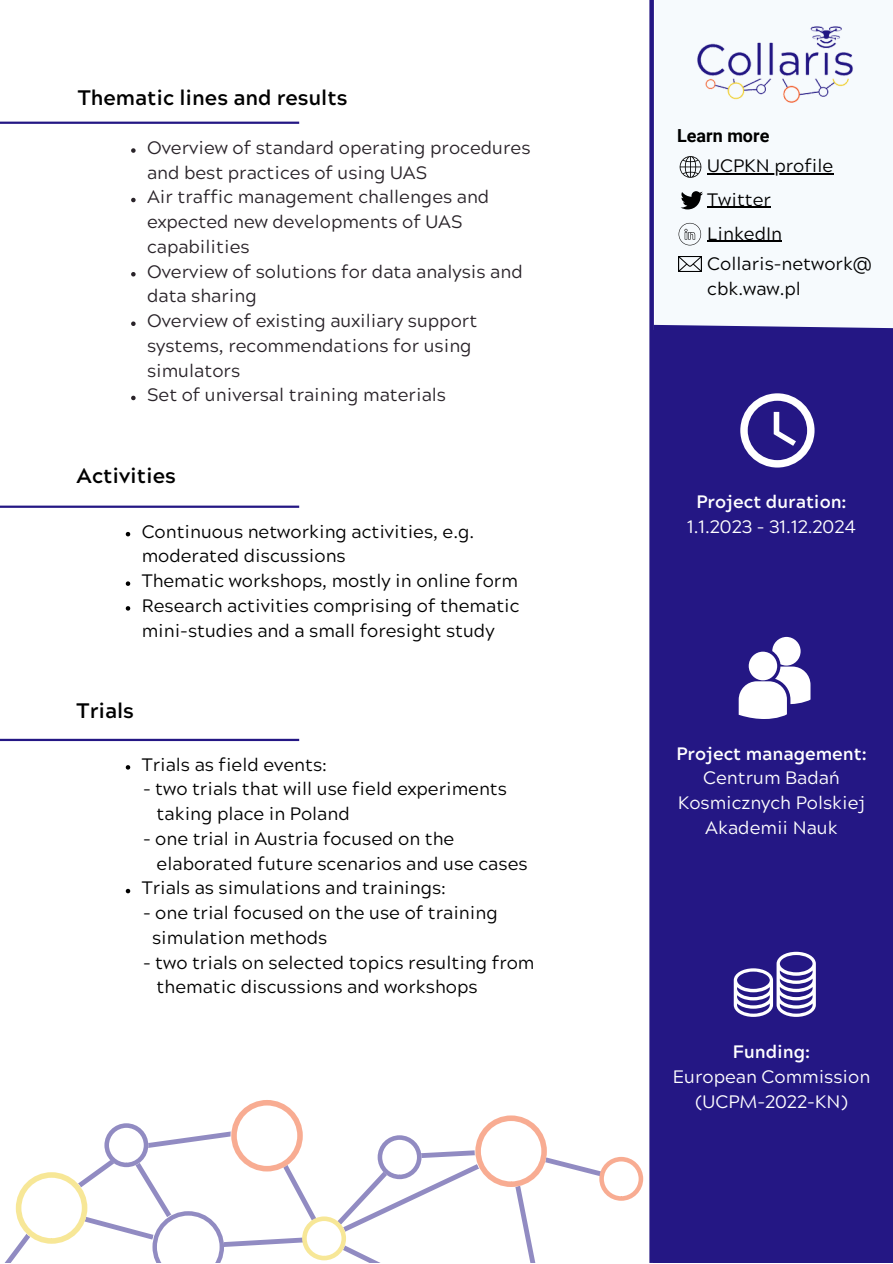
<style>
.page{position:relative;width:893px;height:1264px;background:#fff}
.page>*{position:absolute;margin:0;border:0;box-sizing:border-box;transform-origin:0 0}
.t1{font:700 21px "Acherus Grotesque";color:#000}
.t2{font:18px/24.8px "Acherus Grotesque";color:#000}
.t3{font:18px/24.8px "Acherus Grotesque";color:#292329}
.t4{font:18px/24.8px "Acherus Grotesque";color:#fff;text-align:center}
.t5{font:700 18px "Acherus Grotesque";color:#fff}
.t6{font:700 18px "Roboto";color:#000}
</style>
<div class="page">
<div style="left:655px;top:0;width:237px;height:329px;background:#f6fafd"></div>
<svg style="left:649px;top:0;width:4px;height:1262px;background:#3a2e90"></svg>
<svg style="left:679px;top:156px;width:22px;height:22px"></svg>
<img style="left:697px;top:26px;width:156px;height:77px">
<svg style="left:649px;top:322px;width:243px;height:16px"></svg>
<svg style="left:680px;top:191px;width:23px;height:18px"></svg>
<svg style="left:678px;top:223px;width:23px;height:22px"></svg>
<svg style="left:5px;top:1100px;width:638px;height:162px"></svg>
<hr style="left:0;top:122px;width:299px;height:2px;background:#241784">
<hr style="left:0;top:505px;width:299px;height:3px;background:#241784">
<hr style="left:0;top:738px;width:299px;height:3px;background:#241784">
<img style="left:679px;top:257px;width:22px;height:14px">
<svg style="left:131px;top:148px;width:5px;height:5px"></svg>
<svg style="left:131px;top:198px;width:5px;height:4px"></svg>
<svg style="left:131px;top:272px;width:5px;height:4px"></svg>
<svg style="left:131px;top:321px;width:5px;height:5px"></svg>
<svg style="left:131px;top:396px;width:5px;height:4px"></svg>
<svg style="left:126px;top:532px;width:4px;height:4px"></svg>
<svg style="left:126px;top:581px;width:4px;height:5px"></svg>
<svg style="left:126px;top:606px;width:4px;height:4px"></svg>
<svg style="left:126px;top:765px;width:4px;height:4px"></svg>
<svg style="left:126px;top:888px;width:4px;height:5px"></svg>
<hr style="left:707px;top:173px;width:126px;height:1px;background:#000">
<hr style="left:707px;top:207px;width:64px;height:1px;background:#000">
<hr style="left:707px;top:241px;width:75px;height:1px;background:#000">
<div style="left:653px;top:330px;width:239px;height:932px;background:#241784"></div>
<svg style="left:740px;top:393px;width:74px;height:74px"></svg>
<svg style="left:733px;top:951px;width:82px;height:65px"></svg>
<svg style="left:738px;top:637px;width:72px;height:82px"></svg>
<p class="t1" style="left:78px;top:89px;width:271px">Thematic lines and results</p>
<p class="t3" style="left:147px;top:138px;width:385px">Overview of standard operating procedures and best practices of using UAS<br>Air traffic management challenges and expected new developments of UAS capabilities<br>Overview of solutions for data analysis and data sharing<br>Overview of existing auxiliary support systems, recommendations for using simulators<br>Set of universal training materials</p>
<p class="t1" style="left:77px;top:467px;width:101px">Activities</p>
<p class="t2" style="left:142px;top:521px;width:379px">Continuous networking activities, e.g. moderated discussions<br>Thematic workshops, mostly in online form Research activities comprising of thematic mini-studies and a small foresight study</p>
<p class="t1" style="left:77px;top:702px;width:59px">Trials</p>
<p class="t2" style="left:142px;top:754px;width:187px">Trials as field events:</p>
<p class="t2" style="left:157px;top:779px;width:352px;text-indent:-14px">- two trials that will use field experiments taking place in Poland</p>
<p class="t2" style="left:157px;top:828px;width:372px;text-indent:-14px">- one trial in Austria focused on the elaborated future scenarios and use cases</p>
<p class="t2" style="left:152px;top:903px;width:347px;text-indent:-9px">- one trial focused on the use of training simulation methods</p>
<p class="t2" style="left:157px;top:952px;width:379px;text-indent:-14px">- two trials on selected topics resulting from thematic discussions and workshops</p>
<p class="t2" style="left:142px;top:878px;width:306px">Trials as simulations and trainings:</p>
<p class="t6" style="left:677px;top:126px;width:94px">Learn more</p>
<p class="t2" style="left:707px;top:151px;width:128px;line-height:33.8px">UCPKN profile<br>Twitter<br>LinkedIn</p>
<p class="t2" style="left:707px;top:254px;width:166px">Collaris-network@ cbk.waw.pl</p>
<p class="t5" style="left:696px;top:494px;width:152px">Project duration:</p>
<p class="t4" style="left:687px;top:516px;width:170px">1.1.2023 - 31.12.2024</p>
<p class="t5" style="left:676px;top:746px;width:192px">Project management:</p>
<p class="t4" style="left:677px;top:768px;width:189px">Centrum Badań<br>Kosmicznych Polskiej<br>Akademii Nauk</p>
<p class="t5" style="left:732px;top:1044px;width:79px">Funding:</p>
<p class="t4" style="left:672px;top:1066px;width:199px">European Commission (UCPM-2022-KN)</p>
</div>
